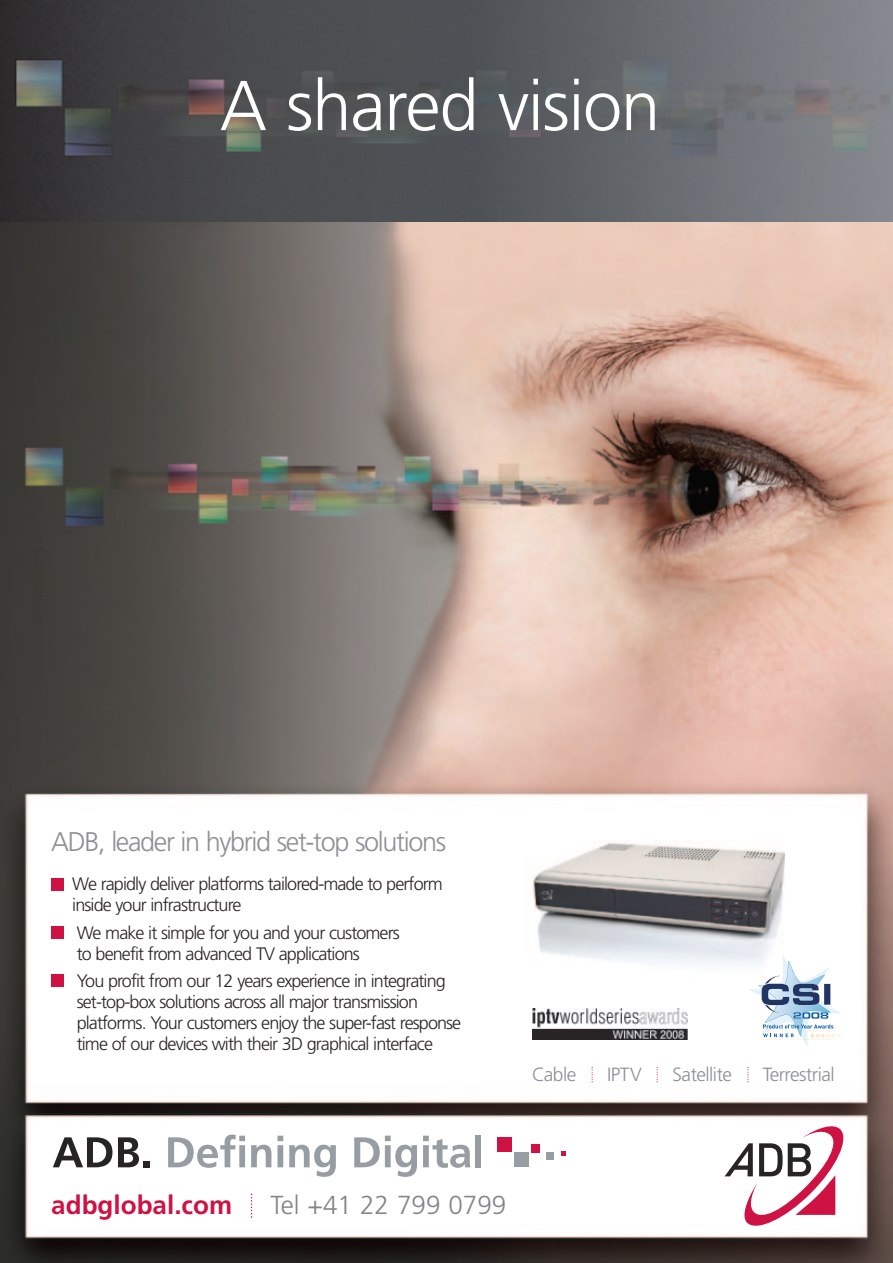
<style>
.page{position:relative;width:893px;height:1263px;background:#fff}
.page>*{position:absolute;margin:0;border:0;box-sizing:border-box;transform-origin:0 0}
.t1{font:300 70.5px "Frutiger";letter-spacing:-.015em;color:#fff}
.t2{font:300 27px "Frutiger";letter-spacing:-.05em;color:#8a8d94}
.t3{font:300 26.1px "Frutiger";color:#808285}
.t4{font:700 26.1px "Frutiger";color:#cd0d40}
.t5{font:300 19.2px "Frutiger";letter-spacing:-.03em;color:#8a8d94}
.t6{font:300 18px/21px "Frutiger";letter-spacing:-.05em;color:#231f20}
</style>
<div class="page">
<img style="left:0;top:0;width:893px;height:1263px">
<svg style="left:53px;top:1137px;width:59px;height:30px"></svg>
<svg style="left:118px;top:1137px;width:32px;height:30px"></svg>
<svg style="left:168px;top:1134px;width:77px;height:34px"></svg>
<svg style="left:251px;top:1145px;width:20px;height:22px"></svg>
<svg style="left:277px;top:1136px;width:6px;height:31px"></svg>
<svg style="left:289px;top:1145px;width:47px;height:32px"></svg>
<svg style="left:354px;top:1136px;width:63px;height:41px"></svg>
<svg style="left:423px;top:1136px;width:47px;height:32px"></svg>
<div style="left:476px;top:1135px;width:5px;height:32px;background:#959ca1"></div>
<div style="left:497px;top:1136px;width:15px;height:15px;background:#cd0d40"></div>
<div style="left:514px;top:1152px;width:15px;height:15px;background:#959ca1"></div>
<div style="left:531px;top:1144px;width:9px;height:9px;background:#cd0d40"></div>
<div style="left:547px;top:1153px;width:7px;height:7px;background:#959ca1"></div>
<svg style="left:561px;top:1151px;width:5px;height:4px"></svg>
<svg style="left:725px;top:1126px;width:118px;height:100px"></svg>
<svg style="left:251px;top:1194px;width:1px;height:24px"></svg>
<img style="left:525px;top:841px;width:260px;height:152px">
<svg style="left:592px;top:1067px;width:1px;height:15px"></svg>
<svg style="left:657px;top:1067px;width:1px;height:15px"></svg>
<svg style="left:747px;top:1067px;width:2px;height:15px"></svg>
<img style="left:533px;top:1009px;width:154px;height:30px">
<svg style="left:749px;top:955px;width:92px;height:92px"></svg>
<img style="left:830px;top:1032px;width:14px;height:7px">
<div style="left:51px;top:878px;width:13px;height:12px;background:#cd0d40"></div>
<div style="left:51px;top:926px;width:13px;height:13px;background:#cd0d40"></div>
<div style="left:51px;top:974px;width:13px;height:13px;background:#cd0d40"></div>
<h1 class="t1" style="left:220px;top:66px;width:442px">A shared vision</h1>
<h2 class="t2" style="left:51px;top:826px;width:397px">ADB, leader in hybrid set-top solutions</h2>
<p class="t6" style="left:72px;top:874px;width:372px">We rapidly deliver platforms tailored-made to perform inside your infrastructure</p>
<p class="t6" style="left:77px;top:922px;width:325px">We make it simple for you and your customers to benefit from advanced TV applications</p>
<p class="t6" style="left:77px;top:971px;width:386px">You profit from our 12 years experience in integrating set-top-box solutions across all major transmission platforms. Your customers enjoy the super-fast response time of our devices with their 3D graphical interface</p>
<p class="t5" style="left:532px;top:1064px;width:46px">Cable</p>
<p class="t5" style="left:607px;top:1064px;width:36px">IPTV</p>
<p class="t5" style="left:673px;top:1064px;width:61px">Satellite</p>
<p class="t5" style="left:763px;top:1064px;width:73px">Terrestrial</p>
<h3 class="t4" style="left:51px;top:1190px;width:182px">adbglobal.com</h3>
<h3 class="t3" style="left:271px;top:1190px;width:237px">Tel +41 22 799 0799</h3>
</div>
